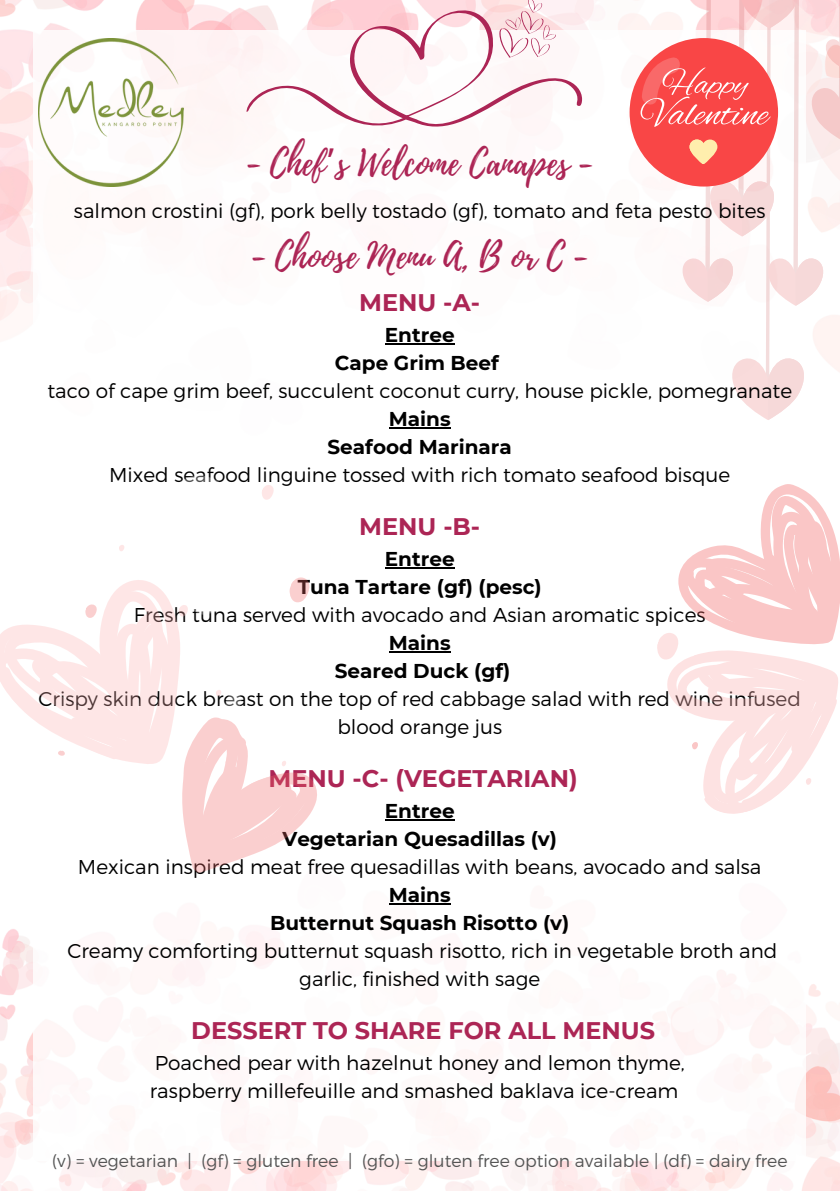
<style>
.page{position:relative;width:840px;height:1191px;background:#fff}
.page>*{position:absolute;margin:0;border:0;box-sizing:border-box;transform-origin:0 0}
.t1{font:35.2px "Playlist Script";color:#ac2555}
.t2{font:700 24px "Montserrat";color:#ac2555}
.t3{font:300 20px/28px "Montserrat";color:#000;text-align:center}
.t4{font:300 17.2px "Montserrat";color:#545454}
.s1{font-family:"Noto Sans Gurmukhi"}
.s2{font-weight:700}
</style>
<div class="page">
<img style="left:0;top:0;width:840px;height:1191px">
<div style="left:33px;top:30px;width:773px;height:1131px;background:#fff"></div>
<img style="left:38px;top:38px;width:146px;height:149px">
<svg style="left:246px;top:0;width:336px;height:127px"></svg>
<hr style="left:385px;top:343px;width:70px;height:2px;background:#000">
<hr style="left:389px;top:427px;width:62px;height:2px;background:#000">
<hr style="left:385px;top:567px;width:70px;height:2px;background:#000">
<hr style="left:389px;top:651px;width:62px;height:2px;background:#000">
<hr style="left:385px;top:819px;width:70px;height:2px;background:#000">
<hr style="left:389px;top:903px;width:62px;height:2px;background:#000">
<svg style="left:0;top:473px;width:317px;height:402px"></svg>
<svg style="left:657px;top:482px;width:183px;height:339px"></svg>
<div style="left:630px;top:38px;width:148px;height:149px;background:#f94646;border-radius:50%"></div>
<svg style="left:641px;top:0;width:199px;height:420px"></svg>
<h2 class="t1" style="left:247px;top:138px;width:347px">- Chef<span class="s1">’</span>s Welcome Canapes -</h2>
<h2 class="t3" style="left:74px;top:196px;width:693px">salmon crostini (gf), pork belly tostado (gf), tomato and feta pesto bites</h2>
<h1 class="t1" style="left:252px;top:231px;width:337px">- Choose Menu A, B or C -</h1>
<p class="t2" style="left:359px;top:288px;width:122px">MENU -A-</p>
<p class="t3" style="left:47px;top:320px;width:746px"><span class="s2">Entree<br>Cape Grim Beef<br></span>taco of cape grim beef, succulent coconut curry, house pickle, pomegranate<br><span class="s2">Mains<br>Seafood Marinara<br></span>Mixed seafood linguine tossed with rich tomato seafood bisque</p>
<p class="t2" style="left:359px;top:512px;width:122px">MENU -B-</p>
<p class="t3" style="left:39px;top:544px;width:764px"><span class="s2">Entree<br>Tuna Tartare (gf) (pesc)<br></span>Fresh tuna served with avocado and Asian aromatic spices<br><span class="s2">Mains<br>Seared Duck (gf)<br></span>Crispy skin duck breast on the top of red cabbage salad with red wine infused blood orange jus</p>
<p class="t2" style="left:269px;top:764px;width:311px">MENU -C- (VEGETARIAN)</p>
<p class="t3" style="left:67px;top:796px;width:712px"><span class="s2">Entree<br>Vegetarian Quesadillas (v)<br></span>Mexican inspired meat free quesadillas with beans, avocado and salsa <span class="s2">Mains<br>Butternut Squash Risotto (v)<br></span>Creamy comforting butternut squash risotto, rich in vegetable broth and garlic, finished with sage</p>
<p class="t2" style="left:191px;top:1016px;width:465px">DESSERT TO SHARE FOR ALL MENUS</p>
<p class="t3" style="left:150px;top:1048px;width:536px;text-align:left">Poached pear with hazelnut honey and lemon thyme, raspberry millefeuille and smashed baklava ice-cream</p>
<h1 class="t4" style="left:52px;top:1149px;width:737px">(v) = vegetarian | (gf) = gluten free | (gfo) = gluten free option available | (df) = dairy free</h1>
</div>
